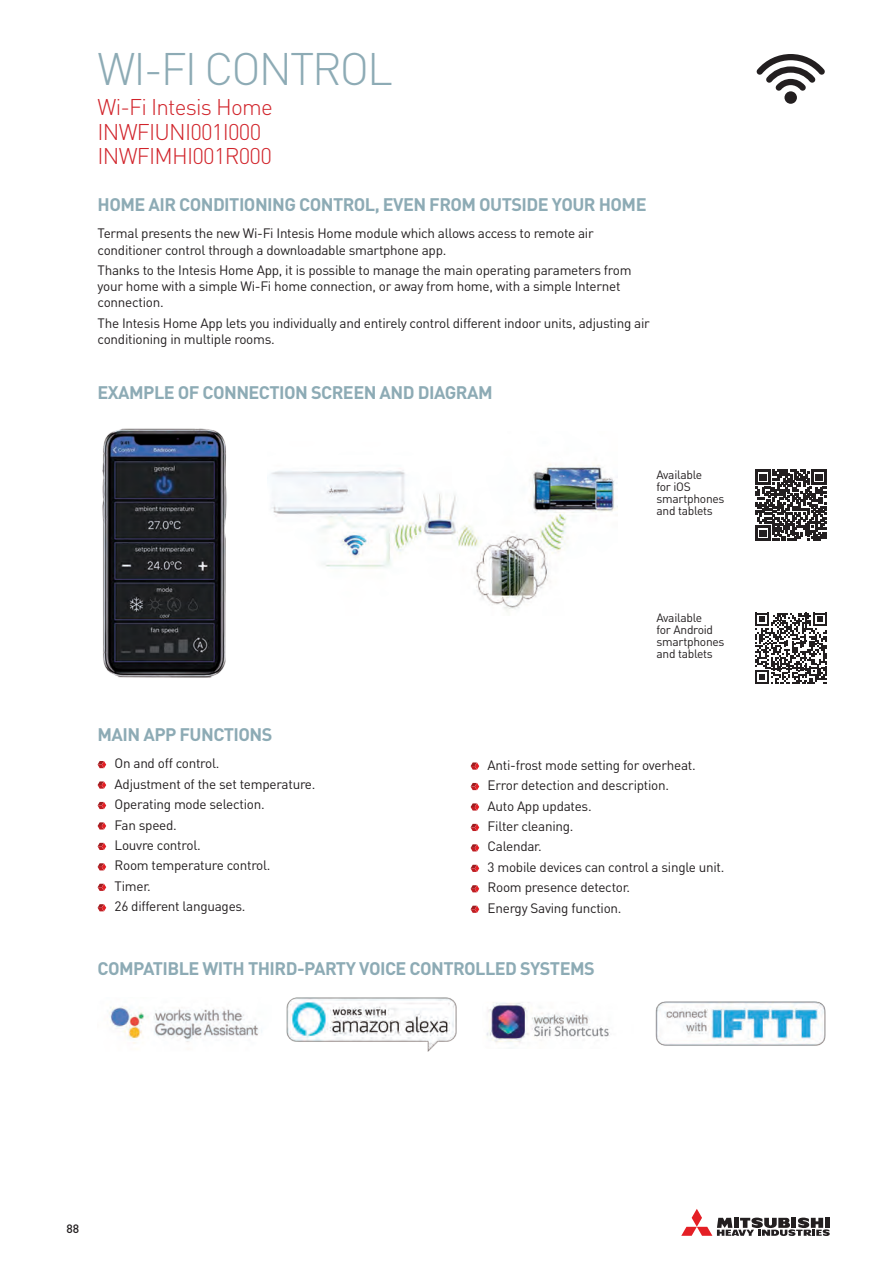
<style>
.page{position:relative;width:893px;height:1263px;background:#fff}
.page>*{position:absolute;margin:0;border:0;box-sizing:border-box;transform-origin:0 0}
.t1{font:300 45px "DIN Pro";letter-spacing:-.045em;color:#8dabb5}
.t2{font:300 22.5px/24.8px "DIN Pro";letter-spacing:-.035em;color:#d1232a}
.t3{font:700 18px "DIN Pro";letter-spacing:-.03em;color:#8dabb5}
.t4{font:13.5px/20.4px "DIN Pro";letter-spacing:-.02em;color:#231f20}
.t5{font:12px/12px "DIN Pro";letter-spacing:-.02em;color:#231f20}
.t6{font:500 12px "DIN Pro";color:#231f20}
</style>
<div class="page">
<svg style="left:681px;top:1209px;width:149px;height:27px"></svg>
<svg style="left:755px;top:470px;width:72px;height:71px"></svg>
<svg style="left:755px;top:613px;width:72px;height:71px"></svg>
<img style="left:522px;top:464px;width:95px;height:138px">
<svg style="left:98px;top:761px;width:8px;height:7px"></svg>
<svg style="left:98px;top:781px;width:8px;height:8px"></svg>
<svg style="left:98px;top:802px;width:8px;height:7px"></svg>
<svg style="left:98px;top:822px;width:8px;height:7px"></svg>
<svg style="left:98px;top:843px;width:8px;height:7px"></svg>
<svg style="left:98px;top:863px;width:8px;height:7px"></svg>
<svg style="left:98px;top:884px;width:8px;height:7px"></svg>
<svg style="left:98px;top:904px;width:8px;height:7px"></svg>
<svg style="left:471px;top:762px;width:8px;height:8px"></svg>
<svg style="left:471px;top:783px;width:8px;height:7px"></svg>
<svg style="left:471px;top:803px;width:8px;height:7px"></svg>
<svg style="left:471px;top:824px;width:8px;height:7px"></svg>
<svg style="left:471px;top:844px;width:8px;height:7px"></svg>
<svg style="left:471px;top:865px;width:8px;height:7px"></svg>
<svg style="left:471px;top:885px;width:8px;height:7px"></svg>
<svg style="left:471px;top:906px;width:8px;height:7px"></svg>
<img style="left:109px;top:1006px;width:153px;height:38px">
<img style="left:286px;top:998px;width:171px;height:54px">
<img style="left:486px;top:1002px;width:124px;height:41px">
<img style="left:655px;top:1001px;width:171px;height:45px">
<svg style="left:757px;top:54px;width:68px;height:50px"></svg>
<img style="left:102px;top:428px;width:420px;height:250px">
<h1 class="t1" style="left:98px;top:39px;width:297px">WI-FI CONTROL</h1>
<h2 class="t2" style="left:98px;top:93px;width:177px">Wi-Fi Intesis Home<br>INWFIUNI001I000<br>INWFIMHI001R000</h2>
<h3 class="t3" style="left:98px;top:190px;width:550px">HOME AIR CONDITIONING CONTROL, EVEN FROM OUTSIDE YOUR HOME</h3>
<p class="t4" style="left:98px;top:225px;width:498px;line-height:16.2px">Termal presents the new Wi-Fi Intesis Home module which allows access to remote air conditioner control through a downloadable smartphone app.</p>
<p class="t4" style="left:98px;top:261px;width:535px;line-height:16.2px">Thanks to the Intesis Home App, it is possible to manage the main operating parameters from your home with a simple Wi-Fi home connection, or away from home, with a simple Internet connection.</p>
<p class="t4" style="left:98px;top:314px;width:554px;line-height:16.2px">The Intesis Home App lets you individually and entirely control different indoor units, adjusting air conditioning in multiple rooms.</p>
<h3 class="t3" style="left:98px;top:378px;width:397px">EXAMPLE OF CONNECTION SCREEN AND DIAGRAM</h3>
<p class="t5" style="left:656px;top:468px;width:70px">Available<br>for iOS smartphones and tablets</p>
<p class="t5" style="left:656px;top:611px;width:70px">Available<br>for Android smartphones and tablets</p>
<h3 class="t3" style="left:98px;top:720px;width:176px">MAIN APP FUNCTIONS</h3>
<p class="t4" style="left:115px;top:752px;width:202px">On and off control.<br>Adjustment of the set temperature.<br>Operating mode selection.<br>Fan speed.<br>Louvre control.<br>Room temperature control.<br>Timer.<br>26 different languages.</p>
<p class="t4" style="left:488px;top:754px;width:238px">Anti-frost mode setting for overheat.<br>Error detection and description.<br>Auto App updates.<br>Filter cleaning.<br>Calendar.<br>3 mobile devices can control a single unit.<br>Room presence detector.<br>Energy Saving function.</p>
<h3 class="t3" style="left:98px;top:954px;width:499px">COMPATIBLE WITH THIRD-PARTY VOICE CONTROLLED SYSTEMS</h3>
<p class="t6" style="left:66px;top:1219px;width:14px">88</p>
</div>
